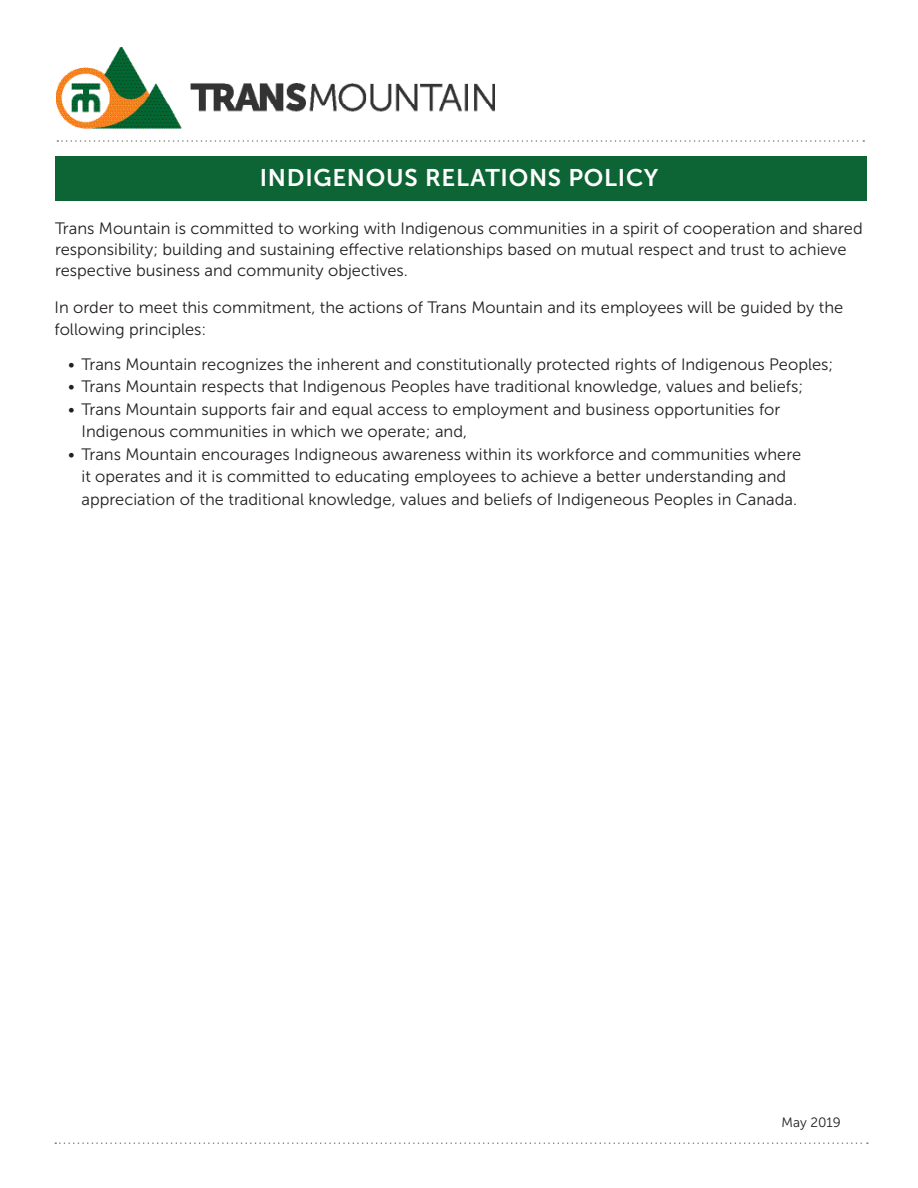
<style>
.page{position:relative;width:918px;height:1188px;background:#fff}
.page>*{position:absolute;margin:0;border:0;box-sizing:border-box;transform-origin:0 0}
.t1{font:24px "Museo Sans 700";letter-spacing:.03em;color:#fff}
.t2{font:16.5px/22.5px "Museo Sans 300";color:#231f20}
.t3{font:13.5px "Museo Sans 300";color:#231f20}
</style>
<div class="page">
<svg style="left:57px;top:140px;width:807px;height:2px"></svg>
<img style="left:57px;top:47px;width:438px;height:81px">
<svg style="left:55px;top:1142px;width:813px;height:2px"></svg>
<div style="left:55px;top:156px;width:811px;height:44px;background:#0d6434"></div>
<p class="t1" style="left:260px;top:164px;width:400px">INDIGENOUS RELATIONS POLICY</p>
<p class="t2" style="left:55px;top:218px;width:809px;line-height:21px">Trans Mountain is committed to working with Indigenous communities in a spirit of cooperation and shared responsibility; building and sustaining effective relationships based on mutual respect and trust to achieve respective business and community objectives.</p>
<p class="t2" style="left:55px;top:296px;width:790px">In order to meet this commitment, the actions of Trans Mountain and its employees will be guided by the following principles:</p>
<p class="t2" style="left:68px;top:353px;width:767px">• Trans Mountain recognizes the inherent and constitutionally protected rights of Indigenous Peoples;</p>
<p class="t2" style="left:68px;top:376px;width:737px">• Trans Mountain respects that Indigenous Peoples have traditional knowledge, values and beliefs;</p>
<p class="t2" style="left:82px;top:398px;width:700px;text-indent:-14px">• Trans Mountain supports fair and equal access to employment and business opportunities for<br>Indigenous communities in which we operate; and,</p>
<p class="t2" style="left:68px;top:443px;width:735px;text-align:center">• Trans Mountain encourages Indigneous awareness within its workforce and communities where it operates and it is committed to educating employees to achieve a better understanding and appreciation of the traditional knowledge, values and beliefs of Indigeneous Peoples in Canada.</p>
<p class="t3" style="left:781px;top:1116px;width:61px">May 2019</p>
</div>
